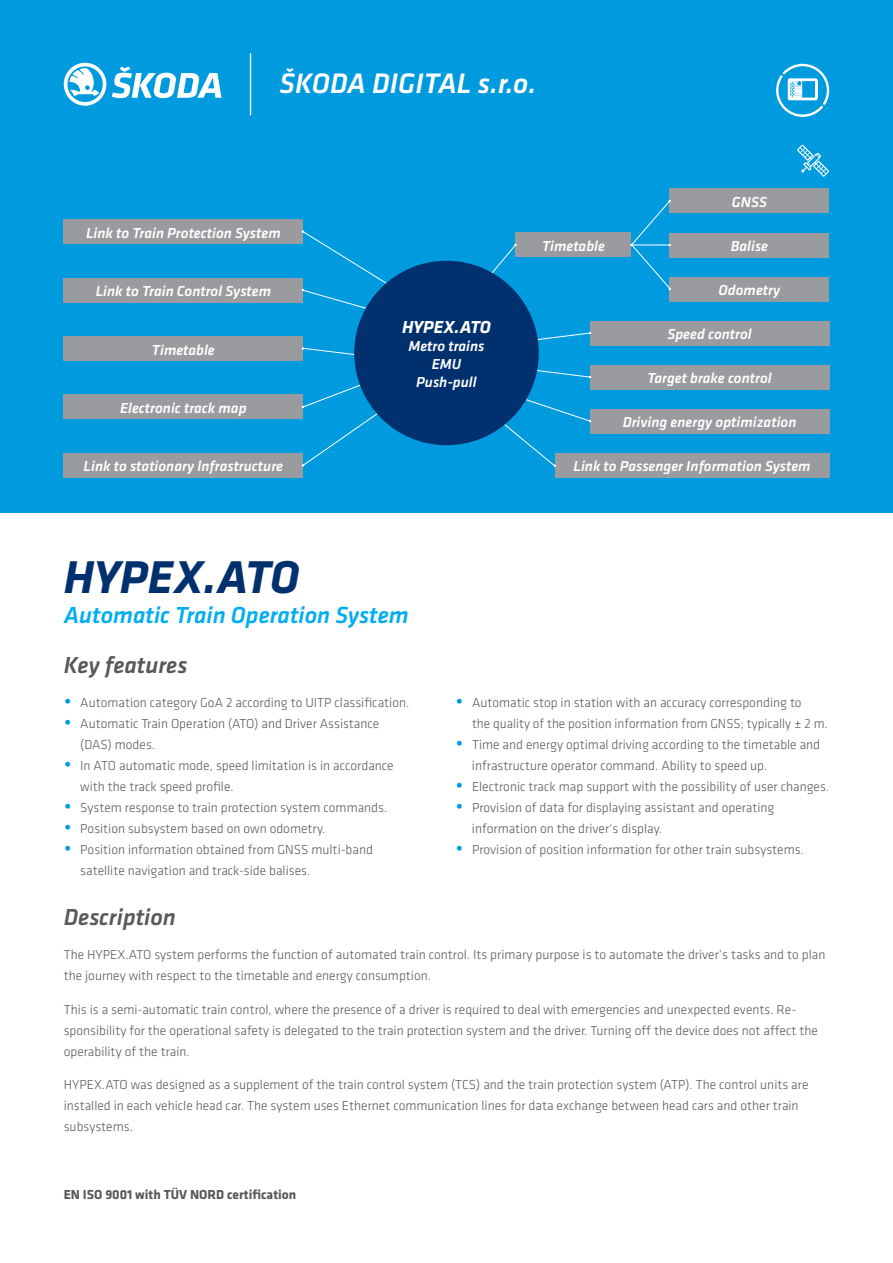
<style>
.page{position:relative;width:893px;height:1263px;background:#fff}
.page>*{position:absolute;margin:0;border:0;box-sizing:border-box;transform-origin:0 0}
.t1{font:italic 700 47.7px "Klavika";color:#00306d}
.t2{font:italic 500 29.25px "Klavika";color:#fff}
.t3{font:italic 500 24.15px "Klavika";color:#00aeef}
.t4{font:italic 500 24.15px "Klavika";color:#5a5a5d}
.t5{font:italic 500 24.15px "Klavika";color:#57585a}
.t6{font:italic 700 18px "Klavika";color:#fff}
.t7{font:italic 500 15px/18px "Klavika";color:#fff;text-align:center}
.t8{font:300 13.5px/21px "Klavika";color:#57585a}
.t9{font:700 13.5px "Klavika";color:#57585a}
.s1{font-size:21px;color:#009bde}
</style>
<div class="page">
<div style="left:0;top:0;width:893px;height:512px;background:#009bde"></div>
<hr style="left:250px;top:53px;width:1px;height:62px;background:#fff">
<svg style="left:64px;top:63px;width:42px;height:43px"></svg>
<svg style="left:112px;top:67px;width:109px;height:31px"></svg>
<div style="left:64px;top:219px;width:239px;height:25px;background:#999b9e"></div>
<div style="left:64px;top:278px;width:239px;height:24px;background:#999b9e"></div>
<div style="left:590px;top:321px;width:239px;height:24px;background:#999b9e"></div>
<div style="left:670px;top:189px;width:159px;height:24px;background:#999b9e"></div>
<div style="left:64px;top:336px;width:239px;height:25px;background:#999b9e"></div>
<div style="left:590px;top:365px;width:239px;height:24px;background:#999b9e"></div>
<div style="left:670px;top:233px;width:159px;height:24px;background:#999b9e"></div>
<div style="left:515px;top:232px;width:116px;height:25px;background:#999b9e"></div>
<div style="left:64px;top:394px;width:239px;height:25px;background:#999b9e"></div>
<div style="left:590px;top:409px;width:239px;height:24px;background:#999b9e"></div>
<div style="left:670px;top:277px;width:159px;height:24px;background:#999b9e"></div>
<div style="left:64px;top:453px;width:239px;height:24px;background:#999b9e"></div>
<div style="left:555px;top:453px;width:274px;height:24px;background:#999b9e"></div>
<svg style="left:302px;top:230px;width:85px;height:79px"></svg>
<svg style="left:302px;top:347px;width:52px;height:8px"></svg>
<svg style="left:302px;top:381px;width:88px;height:86px"></svg>
<svg style="left:486px;top:244px;width:31px;height:36px"></svg>
<svg style="left:630px;top:200px;width:41px;height:90px"></svg>
<svg style="left:538px;top:332px;width:53px;height:8px"></svg>
<svg style="left:536px;top:370px;width:55px;height:8px"></svg>
<svg style="left:499px;top:399px;width:92px;height:68px"></svg>
<div style="left:354px;top:261px;width:185px;height:184px;background:#00306d;border-radius:50%"></div>
<svg style="left:797px;top:144px;width:32px;height:33px"></svg>
<svg style="left:776px;top:64px;width:53px;height:53px"></svg>
<p class="t2" style="left:280px;top:68px;width:258px">ŠKODA DIGITAL s.r.o.</p>
<p class="t7" style="left:86px;top:224px;width:196px">Link to Train Protection System</p>
<p class="t7" style="left:96px;top:282px;width:177px">Link to Train Control System</p>
<p class="t7" style="left:152px;top:341px;width:64px">Timetable</p>
<p class="t7" style="left:120px;top:399px;width:128px">Electronic track map</p>
<p class="t6" style="left:402px;top:317px;width:90px">HYPEX.ATO</p>
<p class="t7" style="left:408px;top:337px;width:78px">Metro trains<br>EMU</p>
<p class="t7" style="left:416px;top:373px;width:62px">Push-pull</p>
<p class="t7" style="left:732px;top:193px;width:36px">GNSS</p>
<p class="t7" style="left:542px;top:237px;width:64px">Timetable</p>
<p class="t7" style="left:731px;top:237px;width:39px">Balise</p>
<p class="t7" style="left:718px;top:281px;width:63px">Odometry</p>
<p class="t7" style="left:667px;top:325px;width:86px">Speed control</p>
<p class="t7" style="left:647px;top:369px;width:126px">Target brake control</p>
<p class="t7" style="left:623px;top:413px;width:175px">Driving energy optimization</p>
<p class="t7" style="left:84px;top:457px;width:201px">Link to stationary lnfrastructure</p>
<p class="t7" style="left:573px;top:457px;width:239px">Link to Passenger Information System</p>
<p class="t1" style="left:64px;top:551px;width:237px">HYPEX.ATO</p>
<p class="t3" style="left:64px;top:602px;width:346px">Automatic Train Operation System</p>
<p class="t5" style="left:64px;top:652px;width:125px">Key features</p>
<p class="t8" style="left:64px;top:692px;width:347px"><span class="s1">•</span> Automation category GoA 2 according to UITP classification.</p>
<p class="t8" style="left:80px;top:713px;width:301px;text-indent:-16px"><span class="s1">•</span> Automatic Train Operation (ATO) and Driver Assistance (DAS) modes.</p>
<p class="t8" style="left:80px;top:755px;width:315px;text-indent:-16px"><span class="s1">•</span> In ATO automatic mode, speed limitation is in accordance with the track speed profile.</p>
<p class="t8" style="left:64px;top:797px;width:325px"><span class="s1">•</span> System response to train protection system commands.</p>
<p class="t8" style="left:64px;top:818px;width:263px"><span class="s1">•</span> Position subsystem based on own odometry.</p>
<p class="t8" style="left:80px;top:839px;width:294px;text-indent:-16px"><span class="s1">•</span> Position information obtained from GNSS multi-band satellite navigation and track-side balises.</p>
<p class="t8" style="left:472px;top:692px;width:357px;text-indent:-16px"><span class="s1">•</span> Automatic stop in station with an accuracy corresponding to<br>the quality of the position information from GNSS; typically ± 2 m.</p>
<p class="t8" style="left:472px;top:734px;width:350px;text-indent:-16px"><span class="s1">•</span> Time and energy optimal driving according to the timetable and infrastructure operator command. Ability to speed up.</p>
<p class="t8" style="left:455px;top:776px;width:375px"><span class="s1">•</span> Electronic track map support with the possibility of user changes.</p>
<p class="t8" style="left:472px;top:797px;width:304px;text-indent:-16px"><span class="s1">•</span> Provision of data for displaying assistant and operating information on the driver‘s display.</p>
<p class="t8" style="left:455px;top:839px;width:350px"><span class="s1">•</span> Provision of position information for other train subsystems.</p>
<p class="t4" style="left:64px;top:904px;width:114px">Description</p>
<p class="t8" style="left:64px;top:944px;width:763px">The HYPEX.ATO system performs the function of automated train control. Its primary purpose is to automate the driver‘s tasks and to plan the journey with respect to the timetable and energy consumption.</p>
<p class="t8" style="left:64px;top:999px;width:756px">This is a semi-automatic train control, where the presence of a driver is required to deal with emergencies and unexpected events. Re&shy;sponsibility for the operational safety is delegated to the train protection system and the driver. Turning off the device does not affect the operability of the train.</p>
<p class="t8" style="left:64px;top:1075px;width:746px">HYPEX.ATO was designed as a supplement of the train control system (TCS) and the train protection system (ATP). The control units are installed in each vehicle head car. The system uses Ethernet communication lines for data exchange between head cars and other train subsystems.</p>
<p class="t9" style="left:64px;top:1187px;width:234px">EN ISO 9001 with TÜV NORD certification</p>
</div>
